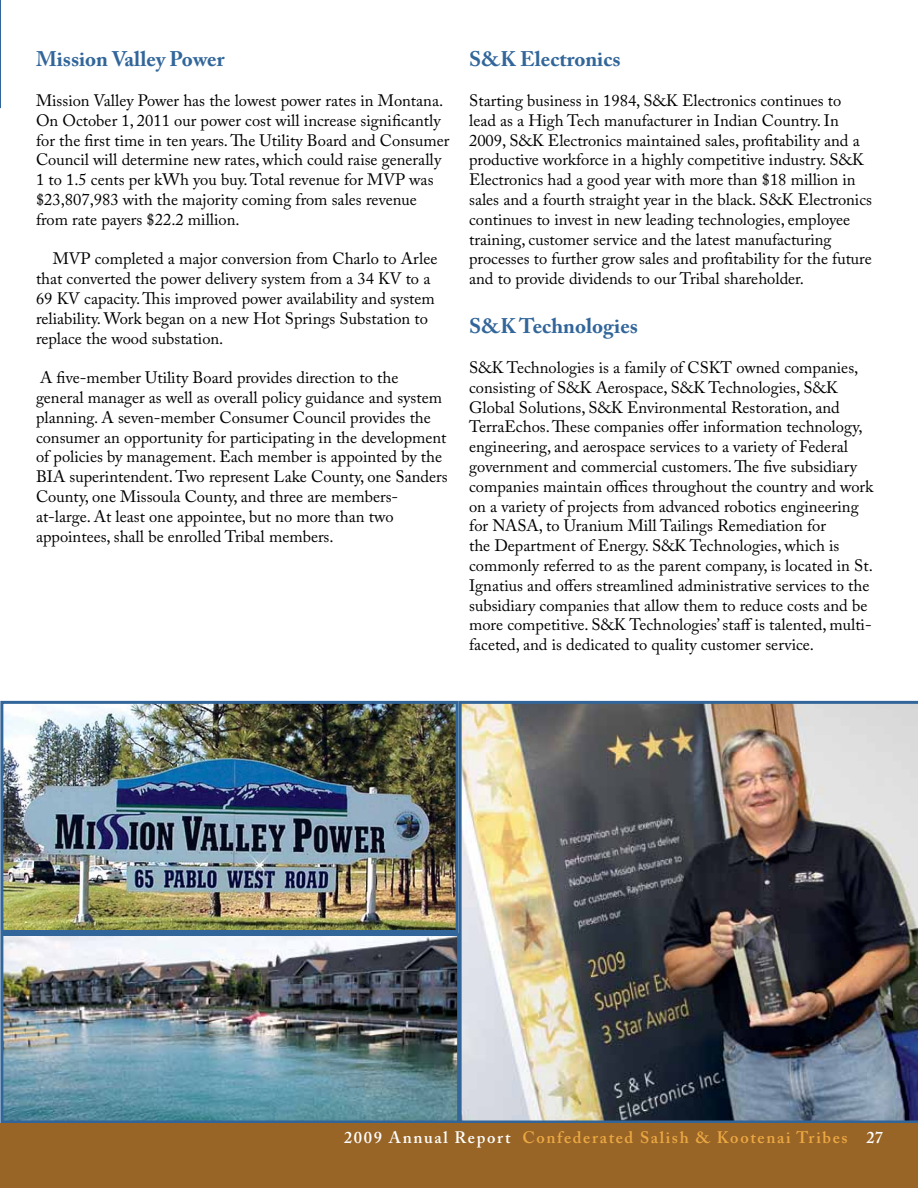
<style>
.page{position:relative;width:918px;height:1188px;background:#fff}
.page>*{position:absolute;margin:0;border:0;box-sizing:border-box;transform-origin:0 0}
.t1{font:700 21px "Adobe Caslon Pro";color:#32669a}
.t2{font:16.5px/19.8px "Adobe Caslon Pro";color:#000}
.t3{font:600 16.5px "Adobe Caslon Pro";letter-spacing:.1em;color:#eca842}
.s1{color:#fff}
</style>
<div class="page">
<hr style="left:0;top:0;width:1px;height:108px;background:#32669a">
<img style="left:4px;top:705px;width:451px;height:224px">
<div style="left:0;top:701px;width:459px;height:232px;border:3px solid #32669a"></div>
<img style="left:4px;top:937px;width:452px;height:183px">
<div style="left:0;top:933px;width:460px;height:191px;border:3px solid #32669a"></div>
<img style="left:459px;top:701px;width:459px;height:423px">
<div style="left:0;top:1124px;width:918px;height:64px;background:#996527"></div>
<p class="t1" style="left:36px;top:47px;width:190px">Mission Valley Power</p>
<p class="t2" style="left:36px;top:90px;width:415px">Mission Valley Power has the lowest power rates in Montana.<br>On October 1, 2011 our power cost will increase significantly for the first time in ten years. The Utility Board and Consumer Council will determine new rates, which could raise generally 1 to 1.5 cents per kWh you buy. Total revenue for MVP was $23,807,983 with the majority coming from sales revenue from rate payers $22.2 million.</p>
<p class="t2" style="left:36px;top:249px;width:403px;text-indent:17px">MVP completed a major conversion from Charlo to Arlee that converted the power delivery system from a 34 KV to a 69 KV capacity. This improved power availability and system reliability. Work began on a new Hot Springs Substation to replace the wood substation.</p>
<p class="t2" style="left:36px;top:368px;width:413px">A five-member Utility Board provides direction to the<br>general manager as well as overall policy guidance and system planning. A seven-member Consumer Council provides the consumer an opportunity for participating in the development of policies by management. Each member is appointed by the BIA superintendent. Two represent Lake County, one Sanders County, one Missoula County, and three are members&shy;at-large. At least one appointee, but no more than two appointees, shall be enrolled Tribal members.</p>
<p class="t1" style="left:469px;top:47px;width:153px">S&amp;K Electronics</p>
<p class="t2" style="left:469px;top:90px;width:404px">Starting business in 1984, S&amp;K Electronics continues to lead as a High Tech manufacturer in Indian Country. In 2009, S&amp;K Electronics maintained sales, profitability and a productive workforce in a highly competitive industry. S&amp;K Electronics had a good year with more than $18 million in sales and a fourth straight year in the black. S&amp;K Electronics continues to invest in new leading technologies, employee training, customer service and the latest manufacturing processes to further grow sales and profitability for the future and to provide dividends to our Tribal shareholder.</p>
<p class="t1" style="left:469px;top:314px;width:170px">S&amp;K Technologies</p>
<p class="t2" style="left:469px;top:357px;width:406px">S&amp;K Technologies is a family of CSKT owned companies, consisting of S&amp;K Aerospace, S&amp;K Technologies, S&amp;K Global Solutions, S&amp;K Environmental Restoration, and TerraEchos. These companies offer information technology, engineering, and aerospace services to a variety of Federal government and commercial customers. The five subsidiary companies maintain offices throughout the country and work on a variety of projects from advanced robotics engineering for NASA, to Uranium Mill Tailings Remediation for<br>the Department of Energy. S&amp;K Technologies, which is commonly referred to as the parent company, is located in St.<br>Ignatius and offers streamlined administrative services to the subsidiary companies that allow them to reduce costs and be more competitive. S&amp;K Technologies’ staff is talented, multi&shy;faceted, and is dedicated to quality customer service.</p>
<p class="t3" style="left:344px;top:1127px;width:541px"><span class="s1">2009 Annual Report</span> Confederated Salish &amp; Kootenai Tribes <span class="s1">27</span></p>
</div>
